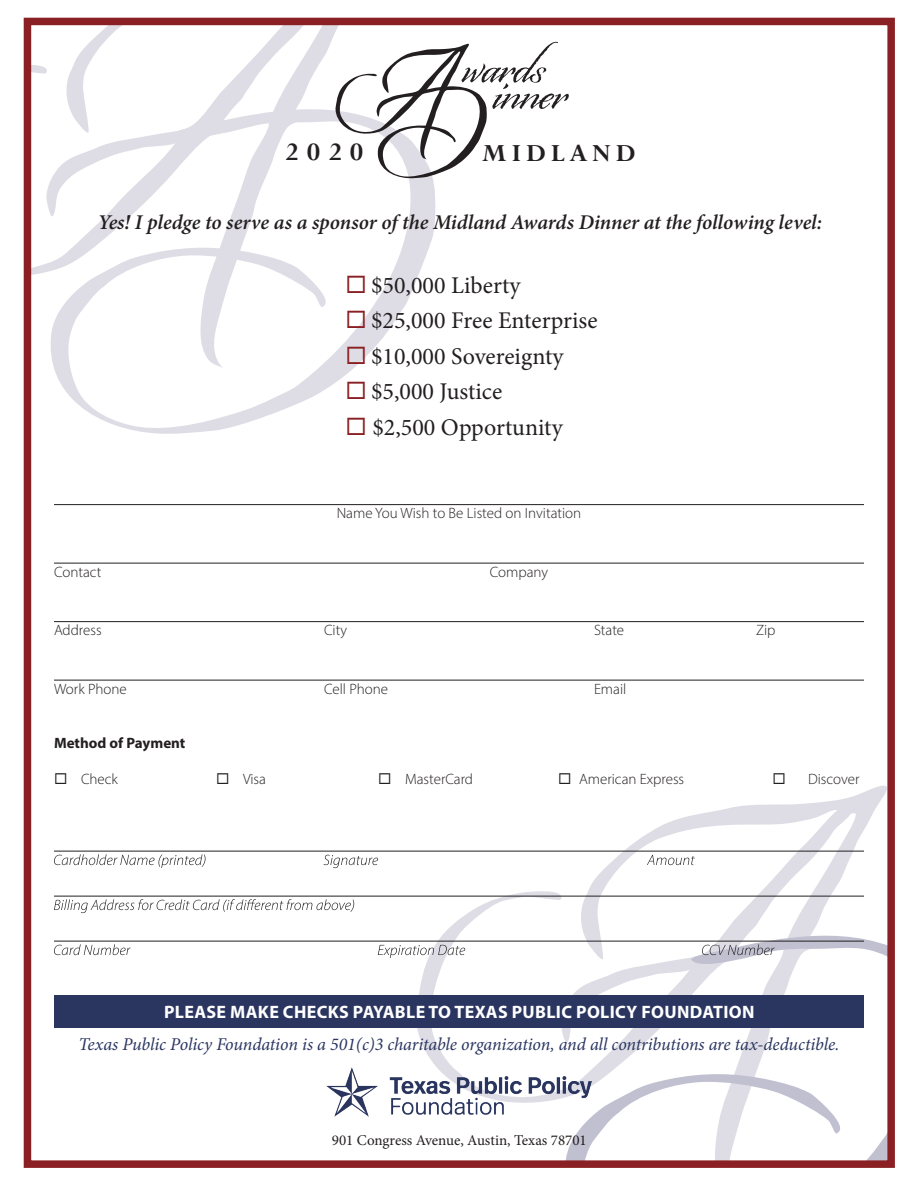
<style>
.page{position:relative;width:918px;height:1188px;background:#fff}
.page>*{position:absolute;margin:0;border:0;box-sizing:border-box;transform-origin:0 0}
.t1{font:700 28.05px "Perpetua";color:#231f20}
.t2{font:700 27.45px "Perpetua";letter-spacing:.175em;color:#231f20}
.t3{font:24px "Minion Pro";color:#231f20}
.t4{font:italic 600 21px "Minion Pro";letter-spacing:-.005em;color:#231f20}
.t5{font:italic 18px "Minion Pro";letter-spacing:-.01em;color:#2a3560}
.t6{font:700 18px "Myriad Pro";letter-spacing:.02em;color:#fff}
.t7{font:300 15px "Myriad Pro";color:#231f20}
.t8{font:15px "Minion Pro";color:#231f20}
.t9{font:700 15px "Myriad Pro";color:#231f20}
.s1{color:#8a2023}
</style>
<div class="page">
<svg style="left:33px;top:27px;width:305px;height:248px"></svg>
<svg style="left:43px;top:97px;width:393px;height:337px"></svg>
<svg style="left:413px;top:785px;width:473px;height:282px"></svg>
<svg style="left:558px;top:924px;width:328px;height:235px"></svg>
<div style="left:24px;top:18px;width:871px;height:1150px;border:8px solid #8a2023"></div>
<div style="left:54px;top:995px;width:810px;height:33px;background:#2a3560"></div>
<img style="left:327px;top:1067px;width:265px;height:50px">
<hr style="left:54px;top:504px;width:810px;height:1px;background:#231f20">
<hr style="left:54px;top:563px;width:810px;height:1px;background:#231f20">
<hr style="left:54px;top:621px;width:810px;height:1px;background:#231f20">
<hr style="left:54px;top:680px;width:810px;height:1px;background:#231f20">
<hr style="left:54px;top:851px;width:810px;height:1px;background:#231f20">
<hr style="left:54px;top:896px;width:810px;height:1px;background:#231f20">
<hr style="left:54px;top:941px;width:810px;height:1px;background:#231f20">
<svg style="left:54px;top:854px;width:641px;height:14px"></svg>
<svg style="left:54px;top:899px;width:300px;height:14px"></svg>
<svg style="left:54px;top:944px;width:721px;height:14px"></svg>
<svg style="left:335px;top:41px;width:234px;height:137px"></svg>
<p class="t1" style="left:286px;top:135px;width:79px">2020</p>
<p class="t2" style="left:482px;top:135px;width:155px">MIDLAND</p>
<p class="t4" style="left:98px;top:208px;width:726px">Yes! I pledge to serve as a sponsor of the Midland Awards Dinner at the following level:</p>
<p class="t3" style="left:346px;top:269px;width:177px"><span class="s1">◻</span> $50,000 Liberty</p>
<p class="t3" style="left:346px;top:304px;width:254px"><span class="s1">◻</span> $25,000 Free Enterprise</p>
<p class="t3" style="left:346px;top:340px;width:219px"><span class="s1">◻</span> $10,000 Sovereignty</p>
<p class="t3" style="left:346px;top:376px;width:158px"><span class="s1">◻</span> $5,000 Justice</p>
<p class="t3" style="left:346px;top:411px;width:219px"><span class="s1">◻</span> $2,500 Opportunity</p>
<p class="t7" style="left:337px;top:504px;width:246px">Name You Wish to Be Listed on Invitation</p>
<p class="t7" style="left:54px;top:563px;width:49px">Contact</p>
<p class="t7" style="left:490px;top:563px;width:60px">Company</p>
<p class="t7" style="left:54px;top:621px;width:49px">Address</p>
<p class="t7" style="left:324px;top:621px;width:25px">City</p>
<p class="t7" style="left:594px;top:621px;width:32px">State</p>
<p class="t7" style="left:756px;top:621px;width:21px">Zip</p>
<p class="t7" style="left:54px;top:680px;width:74px">Work Phone</p>
<p class="t7" style="left:324px;top:680px;width:66px">Cell Phone</p>
<p class="t7" style="left:594px;top:680px;width:34px">Email</p>
<p class="t9" style="left:54px;top:733px;width:133px">Method of Payment</p>
<p class="t7" style="left:54px;top:770px;width:65px">◻ Check</p>
<p class="t7" style="left:216px;top:770px;width:52px">◻ Visa</p>
<p class="t7" style="left:378px;top:770px;width:97px">◻ MasterCard</p>
<p class="t7" style="left:558px;top:770px;width:128px">◻ American Express</p>
<p class="t7" style="left:772px;top:770px;width:89px">◻ Discover</p>
<p class="t6" style="left:164px;top:1000px;width:592px">PLEASE MAKE CHECKS PAYABLE TO TEXAS PUBLIC POLICY FOUNDATION</p>
<p class="t5" style="left:78px;top:1032px;width:763px">Texas Public Policy Foundation is a 501(c)3 charitable organization, and all contributions are tax-deductible.</p>
<p class="t8" style="left:332px;top:1130px;width:256px">901 Congress Avenue, Austin, Texas 78701</p>
</div>
